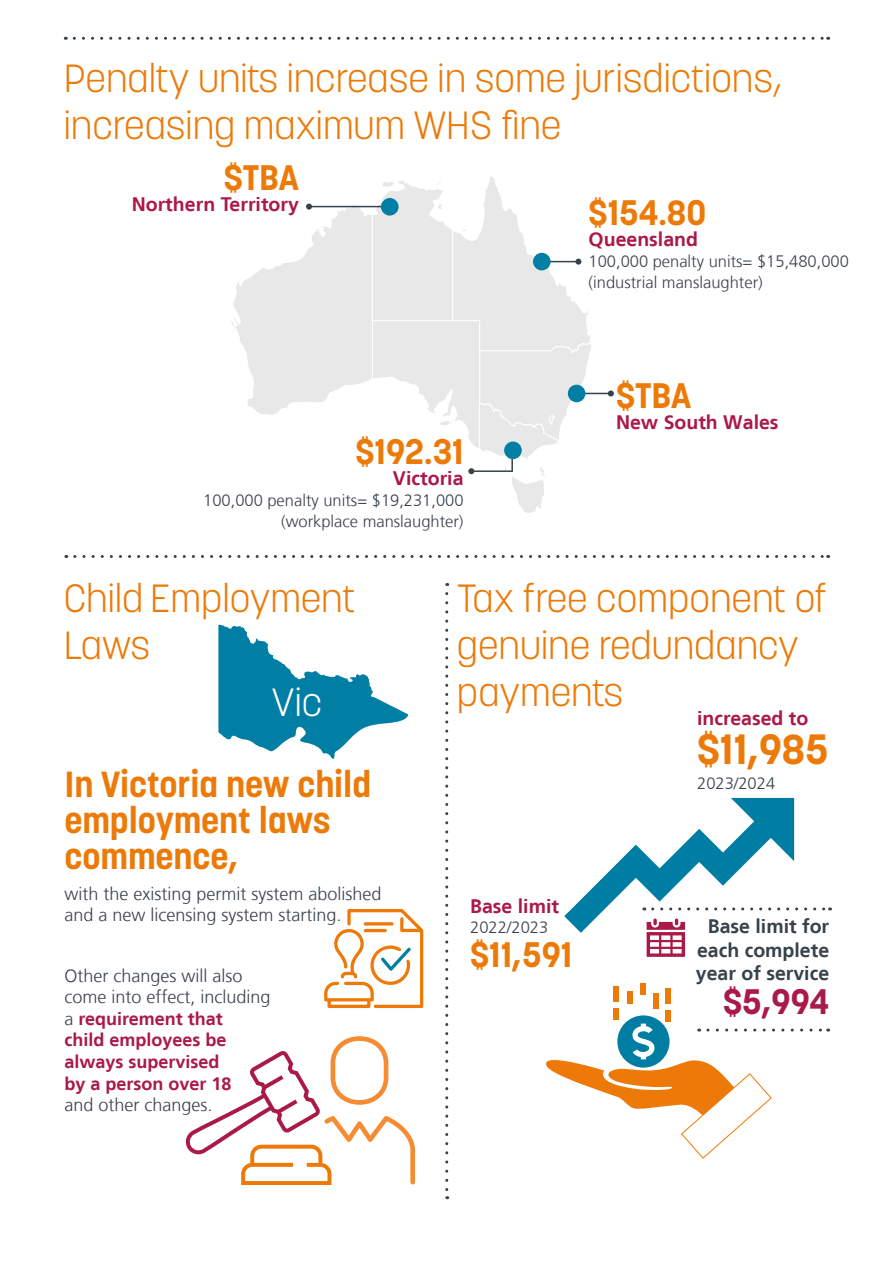
<style>
.page{position:relative;width:893px;height:1263px;background:#fff}
.page>*{position:absolute;margin:0;border:0;box-sizing:border-box;transform-origin:0 0}
.t1{font:700 42px "Korolev";color:#ec7a08}
.t2{font:300 39px/46.8px "Korolev";color:#ec7a08}
.t3{font:300 39px "Korolev";color:#fff}
.t4{font:700 36px/36px "Korolev";color:#ec7a08}
.t5{font:700 35.1px "Korolev";color:#ec7a08}
.t6{font:700 35.1px "Korolev";color:#aa1948}
.t7{font:700 19.5px "Frutiger LT";color:#aa1948}
.t8{font:700 19.5px/23.4px "Frutiger LT";color:#37424a;text-align:justify}
.t9{font:700 18px/21.6px "Frutiger LT";color:#aa1948}
.t10{font:300 18px/21.6px "Frutiger LT";color:#37424a}
.t11{font:300 16.5px/21px "Frutiger LT";color:#37424a;text-align:right}
.s1{font-weight:300;color:#37424a}
</style>
<div class="page">
<svg style="left:74px;top:37px;width:755px;height:3px"></svg>
<svg style="left:75px;top:555px;width:754px;height:3px"></svg>
<svg style="left:445px;top:593px;width:3px;height:606px"></svg>
<svg style="left:230px;top:176px;width:363px;height:337px"></svg>
<hr style="left:569px;top:393px;width:42px;height:1px;background:#37424a">
<svg style="left:608px;top:390px;width:6px;height:6px"></svg>
<div style="left:381px;top:198px;width:18px;height:18px;background:#007ea3;border-radius:50%"></div>
<div style="left:533px;top:253px;width:18px;height:17px;background:#007ea3;border-radius:50%"></div>
<div style="left:568px;top:385px;width:17px;height:17px;background:#007ea3;border-radius:50%"></div>
<div style="left:504px;top:441px;width:18px;height:18px;background:#007ea3;border-radius:50%"></div>
<svg style="left:218px;top:624px;width:191px;height:135px"></svg>
<svg style="left:324px;top:909px;width:99px;height:99px"></svg>
<svg style="left:185px;top:1036px;width:230px;height:149px"></svg>
<div style="left:613px;top:1008px;width:5px;height:12px;background:#ed7a08"></div>
<div style="left:613px;top:986px;width:5px;height:16px;background:#ed7a08"></div>
<div style="left:653px;top:993px;width:5px;height:16px;background:#ed7a08"></div>
<div style="left:628px;top:991px;width:5px;height:13px;background:#ed7a08"></div>
<div style="left:665px;top:1010px;width:6px;height:12px;background:#ed7a08"></div>
<div style="left:640px;top:983px;width:5px;height:11px;background:#ed7a08"></div>
<div style="left:665px;top:988px;width:6px;height:16px;background:#ed7a08"></div>
<svg style="left:546px;top:1015px;width:283px;height:144px"></svg>
<svg style="left:564px;top:798px;width:267px;height:159px"></svg>
<h2 class="t2" style="left:64px;top:55px;width:720px">Penalty units increase in some jurisdictions, increasing maximum WHS fine</h2>
<h3 class="t5" style="left:224px;top:155px;width:77px">$TBA</h3>
<p class="t7" style="left:132px;top:192px;width:169px">Northern Territory</p>
<h3 class="t5" style="left:355px;top:429px;width:110px">$192.31</h3>
<p class="t7" style="left:393px;top:466px;width:72px">Victoria</p>
<p class="t11" style="left:203px;top:490px;width:262px">100,000 penalty units= $19,231,000 (workplace manslaughter)</p>
<h3 class="t5" style="left:589px;top:191px;width:119px">$154.80</h3>
<p class="t7" style="left:589px;top:228px;width:111px">Queensland</p>
<p class="t11" style="left:589px;top:251px;width:262px;text-align:left">100,000 penalty units= $15,480,000 (industrial manslaughter)</p>
<h3 class="t5" style="left:616px;top:373px;width:77px">$TBA</h3>
<p class="t7" style="left:616px;top:410px;width:164px">New South Wales</p>
<h2 class="t2" style="left:64px;top:575px;width:293px">Child Employment<br>Laws</h2>
<h2 class="t2" style="left:457px;top:575px;width:372px">Tax free component of genuine redundancy payments</h2>
<h2 class="t3" style="left:272px;top:677px;width:52px">Vic</h2>
<p class="t7" style="left:697px;top:707px;width:113px">increased to</p>
<h1 class="t1" style="left:697px;top:722px;width:133px">$11,985</h1>
<p class="t11" style="left:697px;top:773px;width:79px">2023/2024</p>
<h3 class="t4" style="left:64px;top:767px;width:308px">In Victoria new child employment laws commence,</h3>
<p class="t10" style="left:64px;top:883px;width:319px">with the existing permit system abolished and a new licensing system starting.</p>
<p class="t7" style="left:470px;top:895px;width:90px">Base limit</p>
<p class="t11" style="left:470px;top:917px;width:79px">2022/2023</p>
<h3 class="t5" style="left:470px;top:933px;width:103px">$11,591</h3>
<p class="t8" style="left:696px;top:915px;width:135px;text-indent:12px">Base limit for each complete year of service</p>
<p class="t9" style="left:64px;top:964px;width:208px"><span class="s1">Other changes will also come into effect, including a</span> requirement that<br>child employees be always supervised<br>by a person over 18</p>
<p class="t10" style="left:64px;top:1094px;width:150px">and other changes.</p>
<h3 class="t6" style="left:723px;top:979px;width:108px">$5,994</h3>
</div>
